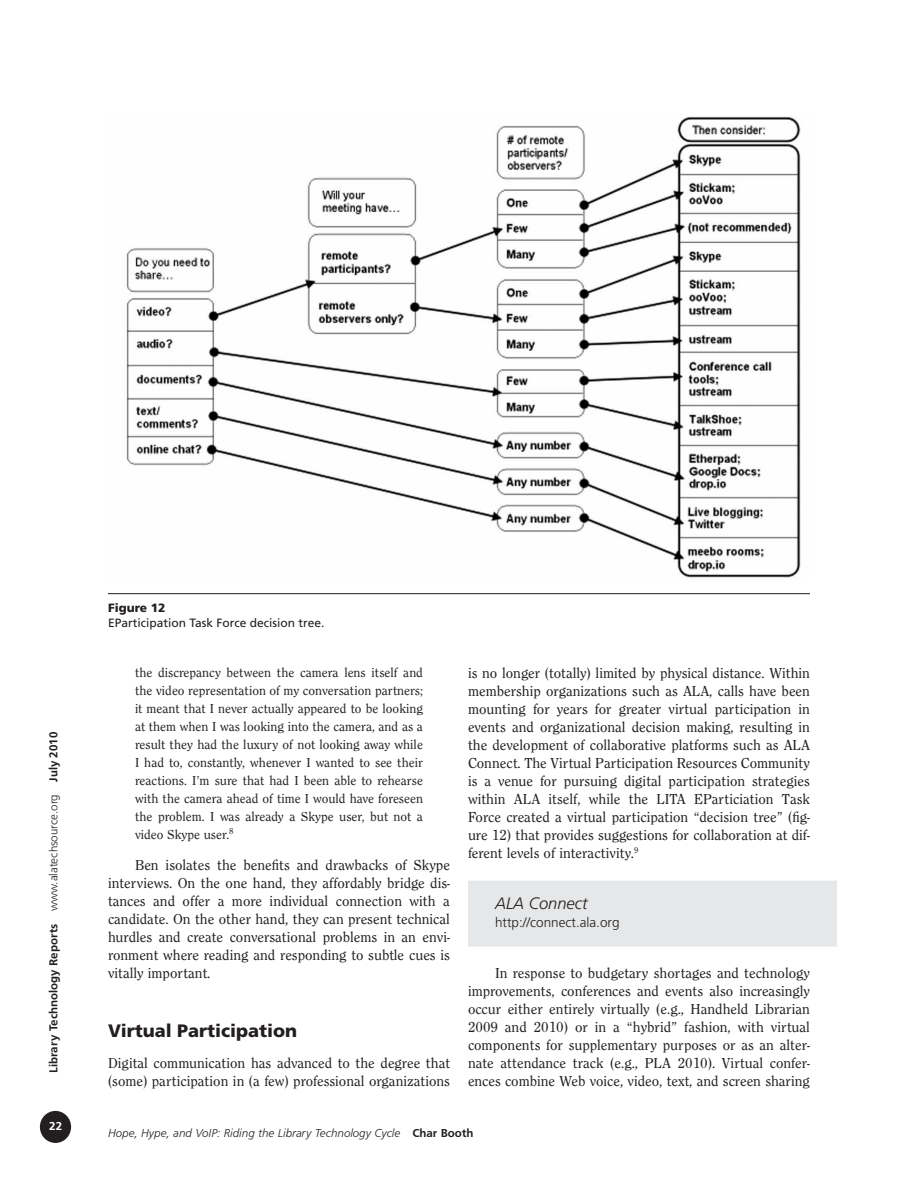
<style>
.page{position:relative;width:918px;height:1188px;background:#fff}
.page>*{position:absolute;margin:0;border:0;box-sizing:border-box;transform-origin:0 0}
.t1{font:900 18px "Frutiger";color:#231f20}
.t2{font:italic 300 16.5px "Frutiger";color:#231f20}
.t3{font:15px/18px "Clearface Regular DTC";color:#231f20;text-align:justify}
.t4{font:13.5px/18px "Clearface Regular DTC";color:#231f20;text-align:justify}
.t5{font:300 13.5px "Frutiger";color:#231f20}
.t6{font:12px "Frugal Sans Light Italic DTC";color:#231f20}
.t7{font:12px "Frugal Sans Bold DTC";color:#231f20}
.t8{font:12px "Frutiger";color:#231f20}
.t9{font:900 12px "Frutiger";color:#231f20}
.t10{font:12px "Frugal Sans Bold DTC";color:#fff}
.s1{font-family:"Frugal Sans Light DTC"}
.s2{font-family:"Frugal Sans Bold DTC"}
</style>
<div class="page">
<div style="left:41px;top:1112px;width:29px;height:30px;background:#231f20;border-radius:50%"></div>
<div style="left:40px;top:1111px;width:31px;height:32px;border:2px solid #231f20;border-radius:50%"></div>
<div style="left:468px;top:881px;width:369px;height:66px;background:#e6e7e8"></div>
<img style="left:126px;top:116px;width:675px;height:462px">
<hr style="left:108px;top:593px;width:702px;height:1px;background:#231f20">
<p class="t7" style="left:47px;top:1073px;width:342px;rotate:-90deg">Library Technology Reports <span class="s1">www.alatechsource.org</span> July 2010</p>
<p class="t10" style="left:49px;top:1119px;width:14px">22</p>
<p class="t9" style="left:108px;top:600px;width:59px">Figure 12</p>
<p class="t8" style="left:108px;top:616px;width:218px">EParticipation Task Force decision tree.</p>
<p class="t4" style="left:135px;top:663px;width:290px">the discrepancy between the camera lens itself and the video representation of my conversation partners; it meant that I never actually appeared to be looking at them when I was looking into the camera, and as a result they had the luxury of not looking away while I had to, constantly, whenever I wanted to see their reactions. I’m sure that had I been able to rehearse with the camera ahead of time I would have foreseen the problem. I was already a Skype user, but not a video Skype user.<sup>8</sup></p>
<p class="t3" style="left:108px;top:856px;width:344px;text-indent:27px">Ben isolates the benefits and drawbacks of Skype interviews. On the one hand, they affordably bridge dis&shy;tances and offer a more individual connection with a candidate. On the other hand, they can present technical hurdles and create conversational problems in an envi&shy;ronment where reading and responding to subtle cues is vitally important.</p>
<p class="t1" style="left:108px;top:1020px;width:191px">Virtual Participation</p>
<p class="t3" style="left:108px;top:1053px;width:344px">Digital communication has advanced to the degree that (some) participation in (a few) professional organizations</p>
<p class="t3" style="left:468px;top:664px;width:344px">is no longer (totally) limited by physical distance. Within membership organizations such as ALA, calls have been mounting for years for greater virtual participation in events and organizational decision making, resulting in the development of collaborative platforms such as ALA Connect. The Virtual Participation Resources Community is a venue for pursuing digital participation strategies within ALA itself, while the LITA EParticiation Task Force created a virtual participation “decision tree” (fig&shy;ure 12) that provides suggestions for collaboration at dif&shy;ferent levels of interactivity.<sup>9</sup></p>
<p class="t2" style="left:495px;top:894px;width:94px">ALA Connect</p>
<p class="t5" style="left:495px;top:915px;width:126px">http://connect.ala.org</p>
<p class="t3" style="left:468px;top:964px;width:344px;text-indent:27px">In response to budgetary shortages and technology improvements, conferences and events also increasingly occur either entirely virtually (e.g., Handheld Librarian 2009 and 2010) or in a “hybrid” fashion, with virtual components for supplementary purposes or as an alter&shy;nate attendance track (e.g., PLA 2010). Virtual confer&shy;ences combine Web voice, video, text, and screen sharing</p>
<p class="t6" style="left:108px;top:1126px;width:367px">Hope, Hype, and VoIP: Riding the Library Technology Cycle <span class="s2">Char Booth</span></p>
</div>
